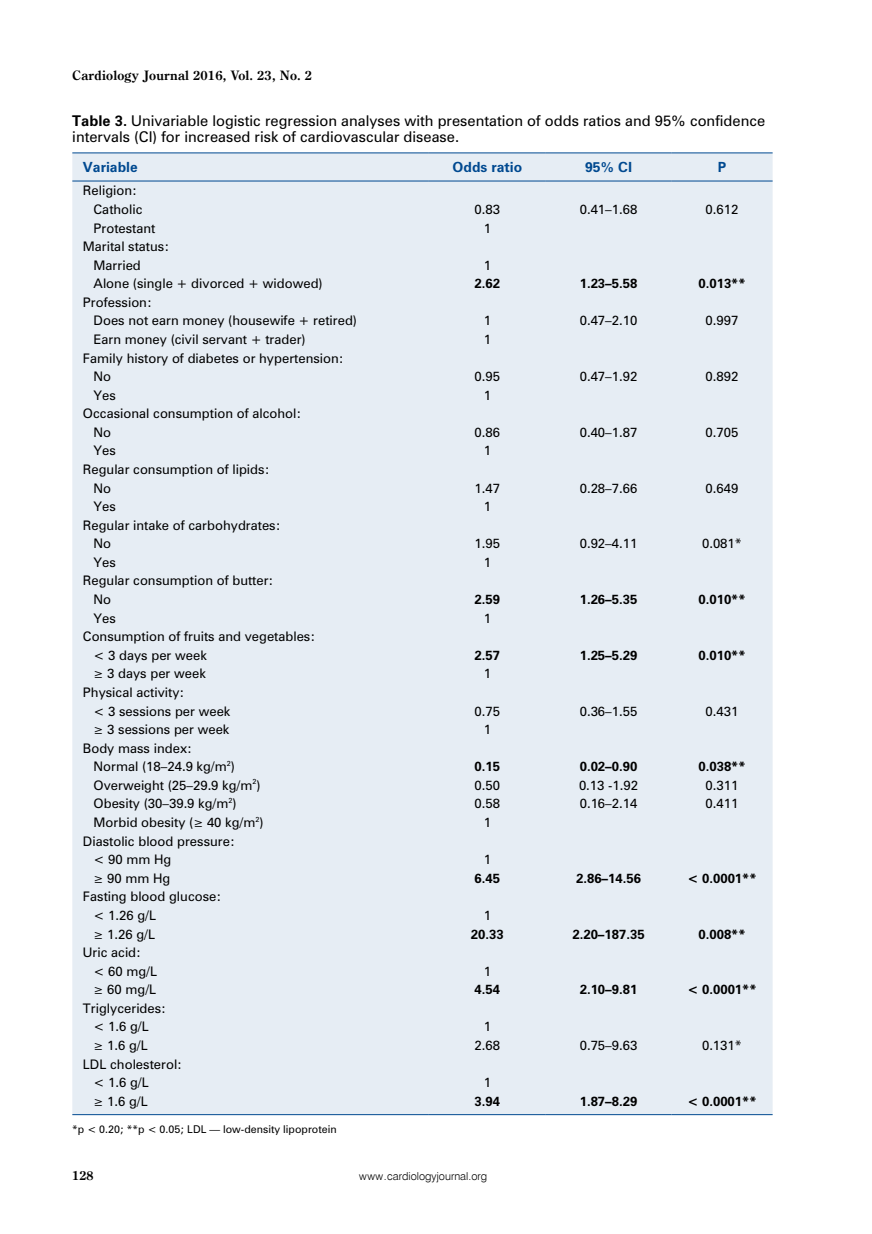
<style>
.page{position:relative;width:872px;height:1234px;background:#fff}
.page>*{position:absolute;margin:0;border:0;box-sizing:border-box;transform-origin:0 0}
.t1{font:13.5px/16.5px "Zurich PL";color:#000}
.t2{font:700 13.05px "Century Oldst EU";letter-spacing:.015em;color:#000}
.t3{font:700 12.75px "Zurich PL";color:#004990}
.t4{font:700 12.75px "Century Oldst EU";color:#000}
.t5{font:12px/18.6px "Zurich PL";color:#000}
.t6{font:700 12px "Zurich PL";color:#000}
.t7{font:10.95px "Swis 721 Lt EU";color:#000}
.t8{font:9.75px "Zurich PL";color:#000}
.s1{font-weight:700}
</style>
<div class="page">
<div style="left:72px;top:153px;width:700px;height:960px;background:#e6edf4"></div>
<hr style="left:72px;top:1113px;width:357px;height:1px;background:#004990">
<hr style="left:429px;top:1113px;width:117px;height:1px;background:#004990">
<hr style="left:546px;top:1113px;width:125px;height:1px;background:#004990">
<hr style="left:671px;top:1113px;width:101px;height:1px;background:#004990">
<hr style="left:72px;top:152px;width:357px;height:1px;background:#004990">
<hr style="left:429px;top:152px;width:117px;height:1px;background:#004990">
<hr style="left:546px;top:152px;width:125px;height:1px;background:#004990">
<hr style="left:671px;top:152px;width:101px;height:1px;background:#004990">
<hr style="left:72px;top:181px;width:357px;height:1px;background:#004990">
<hr style="left:429px;top:181px;width:117px;height:1px;background:#004990">
<hr style="left:546px;top:181px;width:125px;height:1px;background:#004990">
<hr style="left:671px;top:181px;width:101px;height:1px;background:#004990">
<p class="t2" style="left:72px;top:67px;width:241px">Cardiology Journal 2016, Vol. 23, No. 2</p>
<p class="t1" style="left:72px;top:112px;width:694px"><span class="s1">Table 3.</span> Univariable logistic regression analyses with presentation of odds ratios and 95% confidence intervals (CI) for increased risk of cardiovascular disease.</p>
<p class="t3" style="left:83px;top:158px;width:56px">Variable</p>
<p class="t3" style="left:452px;top:158px;width:71px">Odds ratio</p>
<p class="t3" style="left:585px;top:158px;width:49px">95% CI</p>
<p class="t3" style="left:717px;top:158px;width:10px">P</p>
<p class="t5" style="left:94px;top:181px;width:51px;text-indent:-11px">Religion:<br>Catholic</p>
<p class="t5" style="left:474px;top:200px;width:27px">0.83</p>
<p class="t5" style="left:580px;top:200px;width:59px">0.41–1.68</p>
<p class="t5" style="left:705px;top:200px;width:34px">0.612</p>
<p class="t5" style="left:94px;top:218px;width:63px">Protestant</p>
<p class="t5" style="left:484px;top:218px;width:9px">1</p>
<p class="t5" style="left:94px;top:237px;width:77px;text-indent:-11px">Marital status:<br>Married</p>
<p class="t5" style="left:484px;top:255px;width:9px">1</p>
<p class="t5" style="left:94px;top:274px;width:231px">Alone (single + divorced + widowed)</p>
<p class="t6" style="left:474px;top:275px;width:27px">2.62</p>
<p class="t6" style="left:580px;top:275px;width:59px">1.23–5.58</p>
<p class="t6" style="left:698px;top:275px;width:48px">0.013**</p>
<p class="t5" style="left:94px;top:292px;width:265px;text-indent:-11px">Profession:<br>Does not earn money (housewife + retired)</p>
<p class="t5" style="left:484px;top:311px;width:9px">1</p>
<p class="t5" style="left:580px;top:311px;width:59px">0.47–2.10</p>
<p class="t5" style="left:705px;top:311px;width:34px">0.997</p>
<p class="t5" style="left:94px;top:330px;width:214px">Earn money (civil servant + trader)</p>
<p class="t5" style="left:484px;top:330px;width:9px">1</p>
<p class="t5" style="left:94px;top:348px;width:252px;text-indent:-11px">Family history of diabetes or hypertension:<br>No</p>
<p class="t5" style="left:474px;top:367px;width:27px">0.95</p>
<p class="t5" style="left:580px;top:367px;width:59px">0.47–1.92</p>
<p class="t5" style="left:705px;top:367px;width:34px">0.892</p>
<p class="t5" style="left:94px;top:385px;width:24px">Yes</p>
<p class="t5" style="left:484px;top:385px;width:9px">1</p>
<p class="t5" style="left:94px;top:404px;width:209px;text-indent:-11px">Occasional consumption of alcohol:<br>No</p>
<p class="t5" style="left:474px;top:422px;width:27px">0.86</p>
<p class="t5" style="left:580px;top:422px;width:59px">0.40–1.87</p>
<p class="t5" style="left:705px;top:422px;width:34px">0.705</p>
<p class="t5" style="left:94px;top:441px;width:24px">Yes</p>
<p class="t5" style="left:484px;top:441px;width:9px">1</p>
<p class="t5" style="left:94px;top:460px;width:177px;text-indent:-11px">Regular consumption of lipids:<br>No</p>
<p class="t5" style="left:474px;top:478px;width:27px">1.47</p>
<p class="t5" style="left:580px;top:478px;width:59px">0.28–7.66</p>
<p class="t5" style="left:705px;top:478px;width:34px">0.649</p>
<p class="t5" style="left:94px;top:497px;width:24px">Yes</p>
<p class="t5" style="left:484px;top:497px;width:9px">1</p>
<p class="t5" style="left:94px;top:515px;width:189px;text-indent:-11px">Regular intake of carbohydrates:<br>No</p>
<p class="t5" style="left:474px;top:534px;width:27px">1.95</p>
<p class="t5" style="left:580px;top:534px;width:59px">0.92–4.11</p>
<p class="t5" style="left:702px;top:534px;width:41px">0.081*</p>
<p class="t5" style="left:94px;top:552px;width:24px">Yes</p>
<p class="t5" style="left:484px;top:552px;width:9px">1</p>
<p class="t5" style="left:94px;top:571px;width:181px;text-indent:-11px">Regular consumption of butter:<br>No</p>
<p class="t6" style="left:474px;top:591px;width:27px">2.59</p>
<p class="t6" style="left:580px;top:591px;width:59px">1.26–5.35</p>
<p class="t6" style="left:698px;top:591px;width:48px">0.010**</p>
<p class="t5" style="left:94px;top:608px;width:24px">Yes</p>
<p class="t5" style="left:484px;top:608px;width:9px">1</p>
<p class="t5" style="left:94px;top:627px;width:223px;text-indent:-11px">Consumption of fruits and vegetables: &lt; 3 days per week</p>
<p class="t6" style="left:474px;top:647px;width:27px">2.57</p>
<p class="t6" style="left:580px;top:647px;width:59px">1.25–5.29</p>
<p class="t6" style="left:698px;top:647px;width:48px">0.010**</p>
<p class="t5" style="left:94px;top:664px;width:114px">≥ 3 days per week</p>
<p class="t5" style="left:484px;top:664px;width:9px">1</p>
<p class="t5" style="left:94px;top:682px;width:138px;text-indent:-11px">Physical activity:<br>&lt; 3 sessions per week</p>
<p class="t5" style="left:474px;top:701px;width:27px">0.75</p>
<p class="t5" style="left:580px;top:701px;width:59px">0.36–1.55</p>
<p class="t5" style="left:705px;top:701px;width:34px">0.431</p>
<p class="t5" style="left:94px;top:719px;width:137px">≥ 3 sessions per week</p>
<p class="t5" style="left:484px;top:719px;width:9px">1</p>
<p class="t5" style="left:94px;top:738px;width:143px;text-indent:-11px">Body mass index:<br>Normal (18–24.9 kg/m<sup>2</sup>)</p>
<p class="t6" style="left:474px;top:758px;width:27px">0.15</p>
<p class="t6" style="left:580px;top:758px;width:59px">0.02–0.90</p>
<p class="t6" style="left:698px;top:758px;width:48px">0.038**</p>
<p class="t5" style="left:94px;top:775px;width:169px">Overweight (25–29.9 kg/m<sup>2</sup>)</p>
<p class="t5" style="left:474px;top:775px;width:27px">0.50</p>
<p class="t5" style="left:579px;top:775px;width:61px">0.13 -1.92</p>
<p class="t5" style="left:705px;top:775px;width:34px">0.311</p>
<p class="t5" style="left:94px;top:794px;width:145px">Obesity (30–39.9 kg/m<sup>2</sup>)</p>
<p class="t5" style="left:474px;top:794px;width:27px">0.58</p>
<p class="t5" style="left:580px;top:794px;width:59px">0.16–2.14</p>
<p class="t5" style="left:705px;top:794px;width:34px">0.411</p>
<p class="t5" style="left:94px;top:812px;width:172px">Morbid obesity (≥ 40 kg/m<sup>2</sup>)</p>
<p class="t5" style="left:484px;top:812px;width:9px">1</p>
<p class="t5" style="left:94px;top:831px;width:143px;text-indent:-11px">Diastolic blood pressure: &lt; 90 mm Hg</p>
<p class="t5" style="left:484px;top:849px;width:9px">1</p>
<p class="t5" style="left:94px;top:868px;width:78px">≥ 90 mm Hg</p>
<p class="t6" style="left:474px;top:869px;width:27px">6.45</p>
<p class="t6" style="left:576px;top:869px;width:66px">2.86–14.56</p>
<p class="t6" style="left:687px;top:869px;width:70px">&lt; 0.0001**</p>
<p class="t5" style="left:94px;top:887px;width:129px;text-indent:-11px">Fasting blood glucose: &lt; 1.26 g/L</p>
<p class="t5" style="left:484px;top:905px;width:9px">1</p>
<p class="t5" style="left:94px;top:924px;width:63px">≥ 1.26 g/L</p>
<p class="t6" style="left:471px;top:925px;width:34px">20.33</p>
<p class="t6" style="left:572px;top:925px;width:74px">2.20–187.35</p>
<p class="t6" style="left:698px;top:925px;width:48px">0.008**</p>
<p class="t5" style="left:94px;top:942px;width:65px;text-indent:-11px">Uric acid:<br>&lt; 60 mg/L</p>
<p class="t5" style="left:484px;top:961px;width:9px">1</p>
<p class="t5" style="left:94px;top:979px;width:64px">≥ 60 mg/L</p>
<p class="t6" style="left:474px;top:981px;width:27px">4.54</p>
<p class="t6" style="left:580px;top:981px;width:59px">2.10–9.81</p>
<p class="t6" style="left:687px;top:981px;width:70px">&lt; 0.0001**</p>
<p class="t5" style="left:83px;top:998px;width:85px;text-align:center">Triglycerides: &lt; 1.6 g/L</p>
<p class="t5" style="left:484px;top:1017px;width:9px">1</p>
<p class="t5" style="left:94px;top:1035px;width:56px">≥ 1.6 g/L</p>
<p class="t5" style="left:474px;top:1035px;width:27px">2.68</p>
<p class="t5" style="left:579px;top:1035px;width:59px">0.75–9.63</p>
<p class="t5" style="left:702px;top:1035px;width:41px">0.131*</p>
<p class="t5" style="left:94px;top:1054px;width:90px;text-indent:-11px">LDL cholesterol: &lt; 1.6 g/L</p>
<p class="t5" style="left:484px;top:1072px;width:9px">1</p>
<p class="t5" style="left:94px;top:1091px;width:56px">≥ 1.6 g/L</p>
<p class="t6" style="left:474px;top:1093px;width:27px">3.94</p>
<p class="t6" style="left:579px;top:1093px;width:59px">1.87–8.29</p>
<p class="t6" style="left:687px;top:1093px;width:70px">&lt; 0.0001**</p>
<p class="t8" style="left:72px;top:1122px;width:266px">*p &lt; 0.20; **p &lt; 0.05; LDL — low-density lipoprotein</p>
<p class="t4" style="left:72px;top:1167px;width:23px">128</p>
<p class="t7" style="left:359px;top:1169px;width:129px">www.cardiologyjournal.org</p>
</div>
